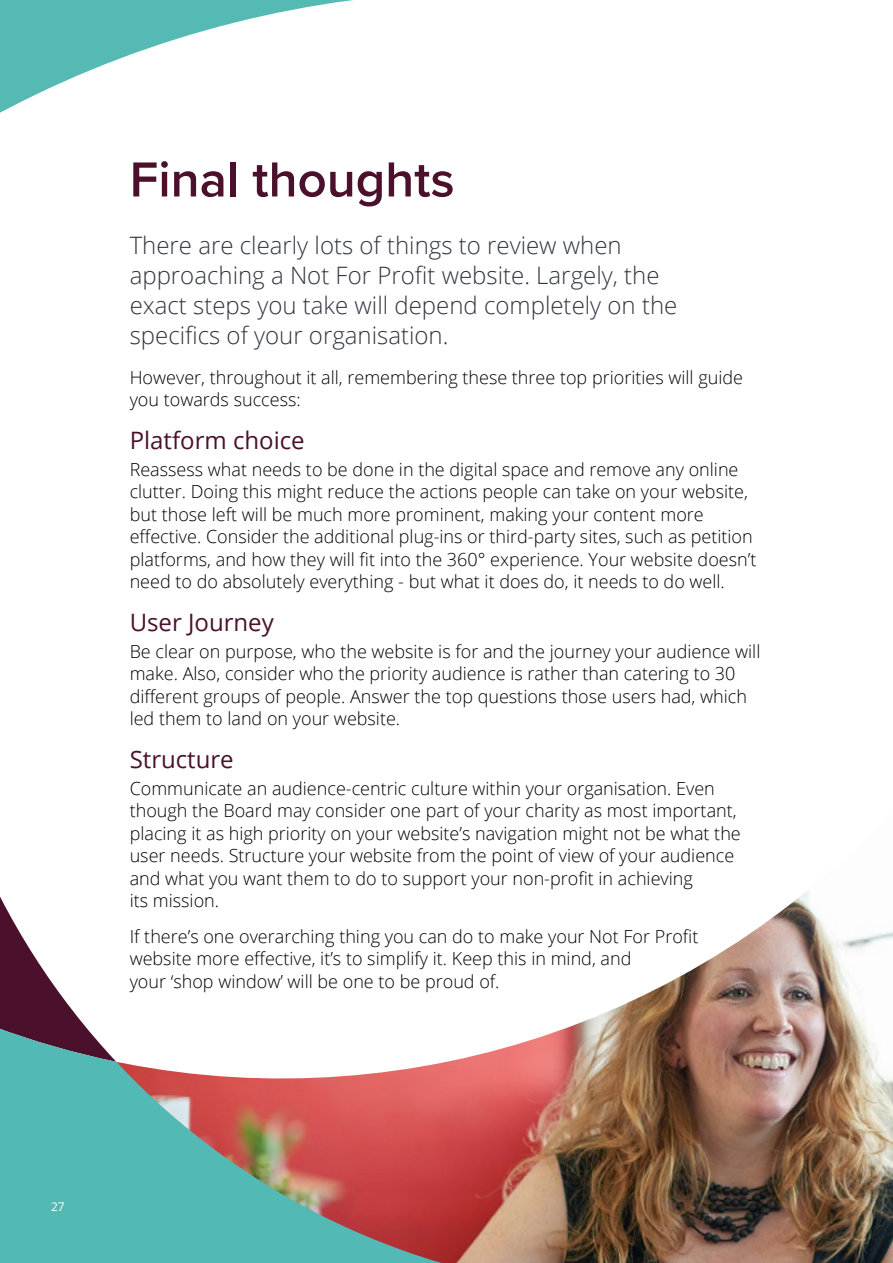
<style>
.page{position:relative;width:893px;height:1263px;background:#fff}
.page>*{position:absolute;margin:0;border:0;box-sizing:border-box;transform-origin:0 0}
.t1{font:600 51px "Proxima Nova";color:#4b112c}
.t2{font:300 24px/30px "Open Sans";color:#323540}
.t3{font:24px "Open Sans";color:#4b112c}
.t4{font:300 18px/22.5px "Open Sans";color:#000}
.t5{font:12px "Open Sans";color:#fff}
</style>
<div class="page">
<img style="left:648px;top:890px;width:245px;height:373px">
<svg style="left:0;top:896px;width:648px;height:367px"></svg>
<svg style="left:0;top:0;width:353px;height:113px"></svg>
<h1 class="t1" style="left:130px;top:141px;width:326px">Final thoughts</h1>
<h2 class="t2" style="left:130px;top:230px;width:549px">There are clearly lots of things to review when approaching a Not For Profit website. Largely, the exact steps you take will depend completely on the specifics of your organisation.</h2>
<p class="t4" style="left:130px;top:366px;width:615px">However, throughout it all, remembering these three top priorities will guide you towards success:</p>
<h2 class="t3" style="left:130px;top:424px;width:176px">Platform choice</h2>
<p class="t4" style="left:130px;top:458px;width:628px">Reassess what needs to be done in the digital space and remove any online clutter. Doing this might reduce the actions people can take on your website, but those left will be much more prominent, making your content more effective. Consider the additional plug-ins or third-party sites, such as petition platforms, and how they will fit into the 360° experience. Your website doesn’t need to do absolutely everything - but what it does do, it needs to do well.</p>
<h2 class="t3" style="left:130px;top:606px;width:146px">User Journey</h2>
<p class="t4" style="left:130px;top:640px;width:632px">Be clear on purpose, who the website is for and the journey your audience will make. Also, consider who the priority audience is rather than catering to 30 different groups of people. Answer the top questions those users had, which led them to land on your website.</p>
<h2 class="t3" style="left:130px;top:743px;width:106px">Structure</h2>
<p class="t4" style="left:130px;top:777px;width:613px">Communicate an audience-centric culture within your organisation. Even though the Board may consider one part of your charity as most important, placing it as high priority on your website’s navigation might not be what the user needs. Structure your website from the point of view of your audience and what you want them to do to support your non-profit in achieving<br>its mission.</p>
<p class="t4" style="left:130px;top:924px;width:570px">If there’s one overarching thing you can do to make your Not For Profit website more effective, it’s to simplify it. Keep this in mind, and<br>your ‘shop window’ will be one to be proud of.</p>
<p class="t5" style="left:51px;top:1198px;width:15px">27</p>
</div>
